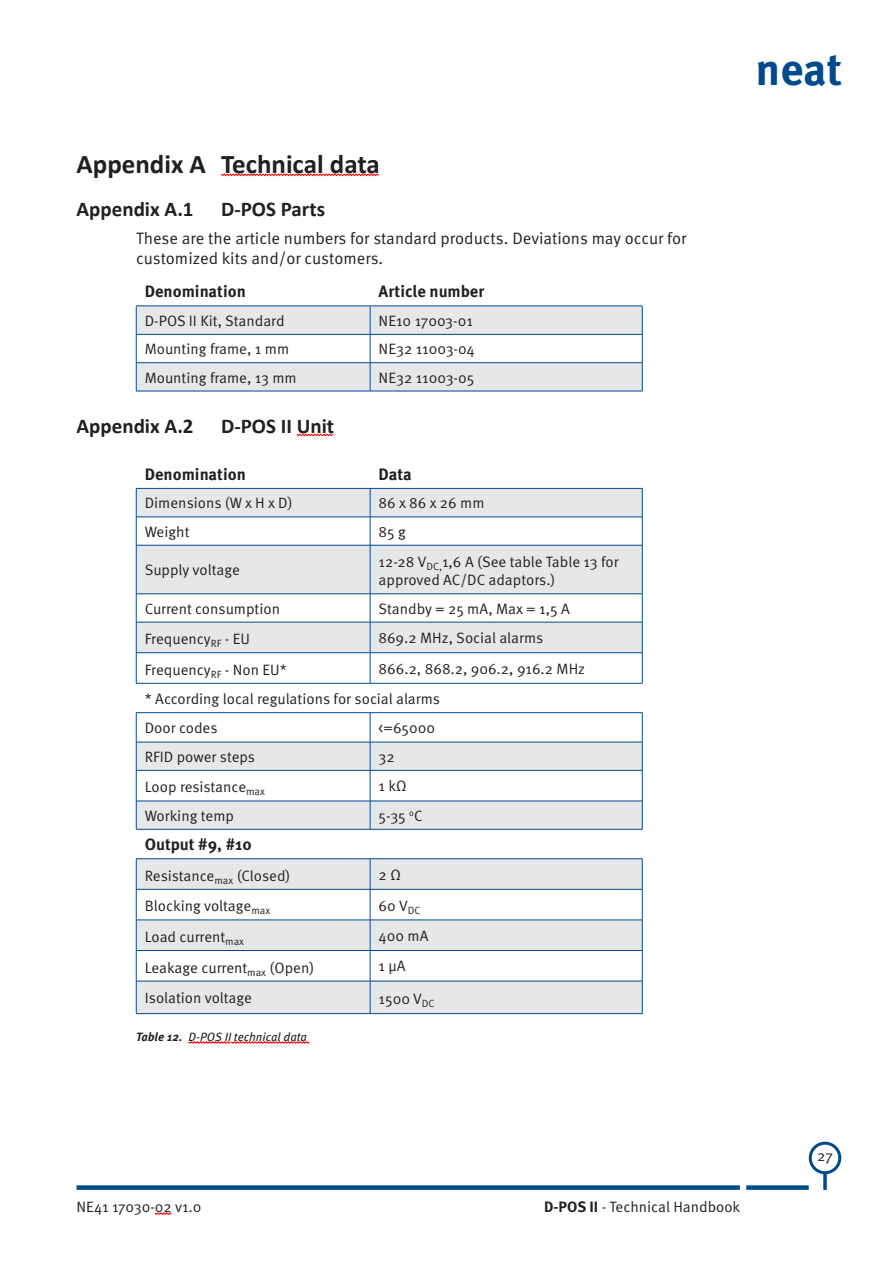
<style>
.page{position:relative;width:893px;height:1263px;background:#fff}
.page>*{position:absolute;margin:0;border:0;box-sizing:border-box;transform-origin:0 0}
.t1{font:700 45px "Meta OT";color:#004a8d}
.t2{font:700 27px "Calibri";color:#231f20}
.t3{font:700 21px "Calibri";color:#231f20}
.t4{font:16.5px/19.8px "Meta OT Norm";color:#231f20}
.t5{font:700 16.5px "Meta OT";color:#231f20}
.t6{font:15px/29.7px "Meta OT Norm";color:#231f20}
.t7{font:italic 12px "Meta OT";color:#231f20}
.s1{font-weight:700}
.s2{font-family:"Meta OT";font-weight:700}
</style>
<div class="page">
<svg style="left:154px;top:1212px;width:18px;height:3px"></svg>
<div style="left:809px;top:1142px;width:32px;height:32px;border:3px solid #004a8d;border-radius:50%"></div>
<hr style="left:823px;top:1173px;width:3px;height:17px;background:#004a8d">
<div style="left:77px;top:1185px;width:663px;height:5px;background:#004a8d"></div>
<div style="left:746px;top:1185px;width:63px;height:5px;background:#004a8d"></div>
<svg style="left:220px;top:173px;width:159px;height:4px"></svg>
<svg style="left:296px;top:433px;width:37px;height:4px"></svg>
<svg style="left:188px;top:1041px;width:122px;height:3px"></svg>
<hr style="left:136px;top:305px;width:234px;height:1px;background:#004a8d">
<hr style="left:370px;top:305px;width:272px;height:1px;background:#004a8d">
<svg style="left:136px;top:306px;width:507px;height:85px"></svg>
<hr style="left:136px;top:362px;width:234px;height:1px;background:#004a8d">
<hr style="left:370px;top:362px;width:272px;height:1px;background:#004a8d">
<hr style="left:136px;top:391px;width:234px;height:1px;background:#004a8d">
<hr style="left:370px;top:391px;width:272px;height:1px;background:#004a8d">
<svg style="left:137px;top:489px;width:505px;height:524px;fill:#e6e7e9"></svg>
<hr style="left:136px;top:517px;width:234px;height:1px;background:#004a8d">
<svg style="left:136px;top:489px;width:1px;height:56px"></svg>
<hr style="left:370px;top:517px;width:272px;height:1px;background:#004a8d">
<svg style="left:370px;top:489px;width:1px;height:56px"></svg>
<svg style="left:642px;top:489px;width:1px;height:56px"></svg>
<hr style="left:136px;top:545px;width:234px;height:1px;background:#004a8d">
<hr style="left:136px;top:545px;width:1px;height:49px;background:#004a8d">
<hr style="left:370px;top:545px;width:272px;height:1px;background:#004a8d">
<hr style="left:370px;top:545px;width:1px;height:49px;background:#004a8d">
<hr style="left:642px;top:545px;width:1px;height:49px;background:#004a8d">
<hr style="left:136px;top:593px;width:234px;height:1px;background:#004a8d">
<svg style="left:136px;top:594px;width:1px;height:28px"></svg>
<hr style="left:370px;top:593px;width:272px;height:1px;background:#004a8d">
<svg style="left:370px;top:594px;width:1px;height:28px"></svg>
<svg style="left:642px;top:594px;width:1px;height:28px"></svg>
<hr style="left:136px;top:770px;width:234px;height:1px;background:#004a8d">
<hr style="left:136px;top:622px;width:234px;height:1px;background:#004a8d">
<hr style="left:136px;top:622px;width:1px;height:30px;background:#004a8d">
<hr style="left:136px;top:652px;width:234px;height:1px;background:#004a8d">
<hr style="left:136px;top:653px;width:1px;height:30px;background:#004a8d">
<hr style="left:370px;top:770px;width:272px;height:1px;background:#004a8d">
<hr style="left:370px;top:622px;width:272px;height:1px;background:#004a8d">
<hr style="left:370px;top:622px;width:1px;height:30px;background:#004a8d">
<hr style="left:642px;top:622px;width:1px;height:30px;background:#004a8d">
<hr style="left:370px;top:652px;width:272px;height:1px;background:#004a8d">
<hr style="left:370px;top:653px;width:1px;height:30px;background:#004a8d">
<hr style="left:642px;top:653px;width:1px;height:30px;background:#004a8d">
<hr style="left:136px;top:889px;width:234px;height:1px;background:#004a8d">
<hr style="left:136px;top:920px;width:234px;height:1px;background:#004a8d">
<hr style="left:136px;top:950px;width:234px;height:1px;background:#004a8d">
<hr style="left:136px;top:981px;width:234px;height:1px;background:#004a8d">
<hr style="left:136px;top:742px;width:234px;height:1px;background:#004a8d">
<svg style="left:136px;top:713px;width:1px;height:57px"></svg>
<hr style="left:136px;top:770px;width:1px;height:31px;background:#004a8d">
<hr style="left:136px;top:829px;width:234px;height:1px;background:#004a8d">
<hr style="left:136px;top:859px;width:1px;height:30px;background:#004a8d">
<hr style="left:136px;top:889px;width:1px;height:31px;background:#004a8d">
<hr style="left:370px;top:889px;width:272px;height:1px;background:#004a8d">
<hr style="left:136px;top:920px;width:1px;height:30px;background:#004a8d">
<hr style="left:370px;top:920px;width:272px;height:1px;background:#004a8d">
<hr style="left:136px;top:951px;width:1px;height:30px;background:#004a8d">
<hr style="left:370px;top:950px;width:272px;height:1px;background:#004a8d">
<hr style="left:136px;top:981px;width:1px;height:32px;background:#004a8d">
<hr style="left:370px;top:981px;width:272px;height:1px;background:#004a8d">
<hr style="left:370px;top:742px;width:272px;height:1px;background:#004a8d">
<svg style="left:370px;top:713px;width:1px;height:57px"></svg>
<svg style="left:642px;top:713px;width:1px;height:57px"></svg>
<hr style="left:370px;top:770px;width:1px;height:31px;background:#004a8d">
<hr style="left:642px;top:770px;width:1px;height:31px;background:#004a8d">
<svg style="left:370px;top:802px;width:1px;height:27px"></svg>
<hr style="left:370px;top:829px;width:272px;height:1px;background:#004a8d">
<hr style="left:370px;top:859px;width:1px;height:30px;background:#004a8d">
<hr style="left:642px;top:859px;width:1px;height:30px;background:#004a8d">
<hr style="left:370px;top:889px;width:1px;height:31px;background:#004a8d">
<hr style="left:642px;top:889px;width:1px;height:31px;background:#004a8d">
<hr style="left:370px;top:920px;width:1px;height:30px;background:#004a8d">
<hr style="left:642px;top:920px;width:1px;height:30px;background:#004a8d">
<hr style="left:370px;top:951px;width:1px;height:30px;background:#004a8d">
<hr style="left:642px;top:951px;width:1px;height:30px;background:#004a8d">
<hr style="left:370px;top:981px;width:1px;height:32px;background:#004a8d">
<hr style="left:642px;top:981px;width:1px;height:32px;background:#004a8d">
<hr style="left:136px;top:1013px;width:234px;height:1px;background:#004a8d">
<hr style="left:370px;top:1013px;width:272px;height:1px;background:#004a8d">
<hr style="left:136px;top:488px;width:234px;height:1px;background:#004a8d">
<hr style="left:370px;top:488px;width:272px;height:1px;background:#004a8d">
<hr style="left:136px;top:683px;width:234px;height:1px;background:#004a8d">
<hr style="left:370px;top:683px;width:272px;height:1px;background:#004a8d">
<hr style="left:136px;top:712px;width:234px;height:1px;background:#004a8d">
<hr style="left:370px;top:712px;width:272px;height:1px;background:#004a8d">
<hr style="left:136px;top:858px;width:234px;height:1px;background:#004a8d">
<hr style="left:370px;top:858px;width:272px;height:1px;background:#004a8d">
<hr style="left:136px;top:801px;width:234px;height:1px;background:#004a8d">
<svg style="left:136px;top:801px;width:1px;height:28px"></svg>
<hr style="left:370px;top:801px;width:272px;height:1px;background:#004a8d">
<svg style="left:642px;top:801px;width:1px;height:28px"></svg>
<h2 class="t2" style="left:77px;top:145px;width:305px">Appendix A Technical data</h2>
<h3 class="t3" style="left:77px;top:194px;width:119px">Appendix A.1</h3>
<h3 class="t3" style="left:221px;top:194px;width:105px">D-POS Parts</h3>
<p class="t4" style="left:136px;top:228px;width:552px">These are the article numbers for standard products. Deviations may occur for customized kits and/or customers.</p>
<p class="t5" style="left:145px;top:281px;width:103px">Denomination</p>
<p class="t5" style="left:379px;top:281px;width:107px">Article number</p>
<p class="t6" style="left:145px;top:306px;width:141px">D-POS II Kit, Standard</p>
<p class="t6" style="left:379px;top:306px;width:96px">NE10 17003-01</p>
<p class="t6" style="left:145px;top:334px;width:146px">Mounting frame, 1 mm</p>
<p class="t6" style="left:379px;top:334px;width:97px">NE32 11003-04</p>
<p class="t6" style="left:145px;top:363px;width:154px">Mounting frame, 13 mm</p>
<p class="t6" style="left:379px;top:363px;width:97px">NE32 11003-05</p>
<h3 class="t3" style="left:77px;top:412px;width:119px">Appendix A.2</h3>
<h3 class="t3" style="left:221px;top:412px;width:115px">D-POS II Unit</h3>
<p class="t5" style="left:145px;top:464px;width:103px">Denomination</p>
<p class="t5" style="left:379px;top:464px;width:35px">Data</p>
<p class="t6" style="left:145px;top:488px;width:149px">Dimensions (W x H x D)</p>
<p class="t6" style="left:379px;top:488px;width:107px">86 x 86 x 26 mm</p>
<p class="t6" style="left:145px;top:517px;width:46px">Weight</p>
<p class="t6" style="left:379px;top:517px;width:29px">85 g</p>
<p class="t6" style="left:145px;top:555px;width:97px">Supply voltage</p>
<p class="t6" style="left:379px;top:553px;width:242px;line-height:18px">12-28 V<sub>DC,</sub>1,6 A (See table Table 13 for approved AC/DC adaptors.)</p>
<p class="t6" style="left:145px;top:594px;width:137px">Current consumption</p>
<p class="t6" style="left:379px;top:594px;width:193px">Standby = 25 mA, Max = 1,5 A</p>
<p class="t6" style="left:145px;top:624px;width:107px">Frequency<sub>RF</sub> - EU</p>
<p class="t6" style="left:379px;top:623px;width:166px">869.2 MHz, Social alarms</p>
<p class="t6" style="left:145px;top:655px;width:144px">Frequency<sub>RF</sub> - Non EU*</p>
<p class="t6" style="left:145px;top:654px;width:442px;text-indent:234px">866.2, 868.2, 906.2, 916.2 MHz * According local regulations for social alarms<br>Door codes</p>
<p class="t6" style="left:379px;top:713px;width:58px">&lt;=65000</p>
<p class="t6" style="left:145px;top:742px;width:112px">RFID power steps</p>
<p class="t6" style="left:379px;top:742px;width:18px">32</p>
<p class="t6" style="left:145px;top:773px;width:122px">Loop resistance<sub>max</sub></p>
<p class="t6" style="left:379px;top:771px;width:30px">1 kΩ</p>
<p class="t6" style="left:145px;top:801px;width:91px">Working temp</p>
<p class="t6" style="left:379px;top:801px;width:46px">5-35 <sup>o</sup>C</p>
<p class="t5" style="left:145px;top:834px;width:108px">Output #9, #10</p>
<p class="t6" style="left:145px;top:861px;width:147px">Resistance<sub>max</sub> (Closed)</p>
<p class="t6" style="left:379px;top:860px;width:24px">2 Ω</p>
<p class="t6" style="left:145px;top:891px;width:127px">Blocking voltage<sub>max</sub></p>
<p class="t6" style="left:379px;top:891px;width:43px">60 V<sub>DC</sub></p>
<p class="t6" style="left:145px;top:922px;width:101px">Load current<sub>max</sub></p>
<p class="t6" style="left:379px;top:921px;width:51px">400 mA</p>
<p class="t6" style="left:145px;top:953px;width:171px">Leakage current<sub>max</sub> (Open)</p>
<p class="t6" style="left:379px;top:951px;width:29px">1 μA</p>
<p class="t6" style="left:145px;top:983px;width:109px">Isolation voltage</p>
<p class="t6" style="left:379px;top:984px;width:57px">1500 V<sub>DC</sub></p>
<p class="t7" style="left:136px;top:1029px;width:173px"><span class="s1">Table 12.</span> D-POS II technical data</p>
<h1 class="t1" style="left:755px;top:41px;width:88px">neat</h1>
<p class="t6" style="left:77px;top:1192px;width:127px">NE41 17030-02 v1.0</p>
<p class="t6" style="left:544px;top:1192px;width:198px"><span class="s2">D-POS II</span> - Technical Handbook</p>
<p class="t6" style="left:817px;top:1141px;width:17px">27</p>
</div>
